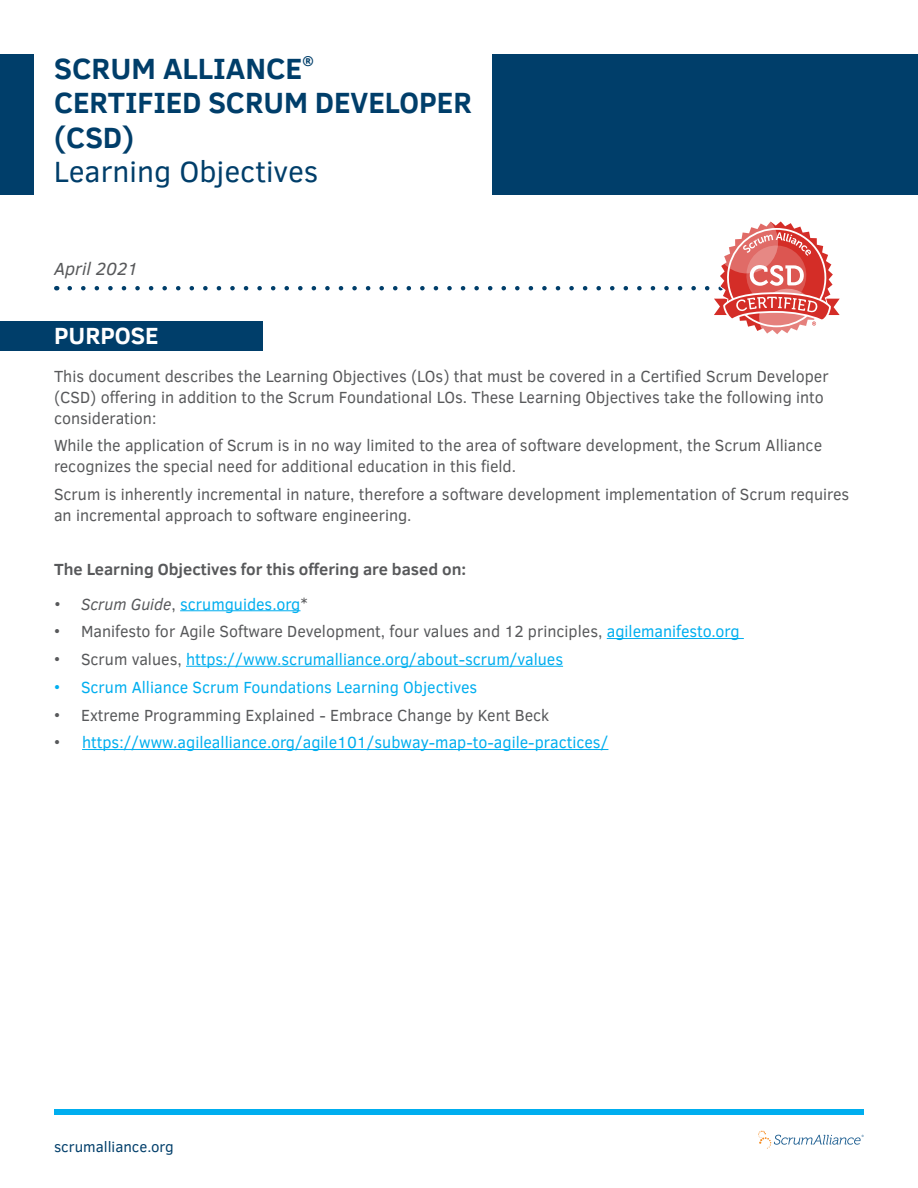
<style>
.page{position:relative;width:918px;height:1188px;background:#fff}
.page>*{position:absolute;margin:0;border:0;box-sizing:border-box;transform-origin:0 0}
.t1{font:700 30px/34.5px "Clear Sans";color:#003e6a}
.t2{font:30px "Clear Sans";color:#003e6a}
.t3{font:700 24px "Clear Sans";color:#fff}
.t4{font:italic 18px "Clear Sans";color:#58595b}
.t5{font:16.5px/21px "Clear Sans";color:#58595b}
.t6{font:16.5px "Clear Sans";color:#00aeef}
.t7{font:700 16.5px "Clear Sans";color:#58595b}
.t8{font:15px "Clear Sans";color:#003e6a}
.t9{font:700 13.05px "Clear Sans";color:#003e6a}
.s1{font-style:italic;color:#58595b}
.s2{color:#58595b}
.s3{color:#00aeef}
</style>
<div class="page">
<div style="left:0;top:321px;width:262px;height:30px;background:#003e6a"></div>
<div style="left:0;top:54px;width:33px;height:140px;background:#003e6a"></div>
<div style="left:492px;top:54px;width:426px;height:140px;background:#003e6a"></div>
<div style="left:54px;top:1109px;width:810px;height:6px;background:#00aeef"></div>
<svg style="left:758px;top:1131px;width:106px;height:18px"></svg>
<hr style="left:180px;top:610px;width:121px;height:1px;background:#00aeef">
<hr style="left:607px;top:638px;width:137px;height:1px;background:#00aeef">
<hr style="left:186px;top:666px;width:377px;height:1px;background:#00aeef">
<hr style="left:82px;top:749px;width:526px;height:1px;background:#00aeef">
<svg style="left:70px;top:221px;width:770px;height:115px"></svg>
<h1 class="t1" style="left:54px;top:50px;width:250px">SCRUM ALLIANCE</h1>
<p class="t9" style="left:302px;top:51px;width:13px">®</p>
<h1 class="t1" style="left:54px;top:84px;width:419px">CERTIFIED SCRUM DEVELOPER (CSD)</h1>
<h1 class="t2" style="left:54px;top:152px;width:266px">Learning Objectives</h1>
<p class="t4" style="left:54px;top:257px;width:86px">April 2021</p>
<h2 class="t3" style="left:54px;top:318px;width:106px">PURPOSE</h2>
<p class="t5" style="left:54px;top:365px;width:776px">This document describes the Learning Objectives (LOs) that must be covered in a Certified Scrum Developer (CSD) offering in addition to the Scrum Foundational LOs. These Learning Objectives take the following into consideration:</p>
<p class="t5" style="left:54px;top:435px;width:770px">While the application of Scrum is in no way limited to the area of software development, the Scrum Alliance recognizes the special need for additional education in this field.</p>
<p class="t5" style="left:54px;top:484px;width:797px">Scrum is inherently incremental in nature, therefore a software development implementation of Scrum requires an incremental approach to software engineering.</p>
<p class="t7" style="left:54px;top:557px;width:414px">The Learning Objectives for this offering are based on:</p>
<p class="t6" style="left:54px;top:593px;width:255px"><span class="s1">• Scrum Guide</span><span class="s2">,</span> scrumguides.org<span class="s2">*</span></p>
<p class="t5" style="left:54px;top:621px;width:687px">• Manifesto for Agile Software Development, four values and 12 principles, <span class="s3">agilemanifesto.org</span></p>
<p class="t6" style="left:54px;top:648px;width:511px"><span class="s2">• Scrum values,</span> https://www.scrumalliance.org/about-scrum/values</p>
<p class="t6" style="left:54px;top:676px;width:425px">• Scrum Alliance Scrum Foundations Learning Objectives</p>
<p class="t5" style="left:54px;top:704px;width:497px">• Extreme Programming Explained - Embrace Change by Kent Beck</p>
<p class="t6" style="left:54px;top:732px;width:556px"><span class="s2">•</span> https://www.agilealliance.org/agile101/subway-map-to-agile-practices/</p>
<p class="t8" style="left:54px;top:1137px;width:121px">scrumalliance.org</p>
</div>
